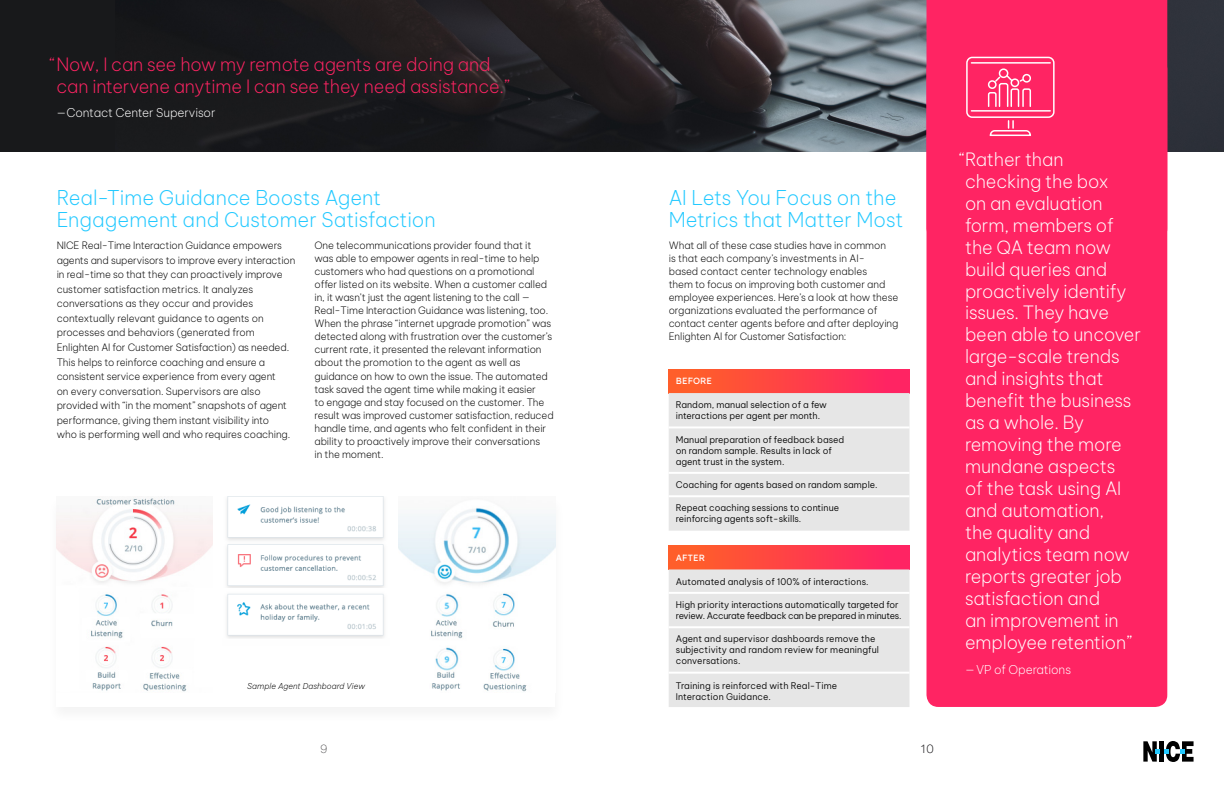
<style>
.page{position:relative;width:1224px;height:792px;background:#fff}
.page>*{position:absolute;margin:0;border:0;box-sizing:border-box;transform-origin:0 0}
.t1{font:200 20px/22px "Be Vietnam Pro";color:#23c9ff}
.t2{font:200 18px/22px "Be Vietnam Pro";letter-spacing:-.01em;color:#fff}
.t3{font:200 18px/22px "Be Vietnam Pro";letter-spacing:-.01em;color:#ff2463}
.t4{font:200 12px "Be Vietnam Pro";letter-spacing:-.01em;color:#fff}
.t5{font:100 12px "Helvetica Neue LT Std";color:#414042}
.t6{font:200 10px/13.1px "Be Vietnam Pro";letter-spacing:-.01em;color:#000}
.t7{font:300 9px/11px "Be Vietnam Pro";color:#000}
.t8{font:300 9px/11px "Be Vietnam Pro";letter-spacing:-.025em;color:#000}
.t9{font:9px "Lexend";letter-spacing:.01em;color:#fff}
.t10{font:italic 200 8px "Be Vietnam Pro";letter-spacing:.01em;color:#000}
</style>
<div class="page">
<svg style="left:1143px;top:741px;width:51px;height:21px"></svg>
<div style="left:0;top:0;width:1224px;height:151px;background:#18191b"></div>
<img style="left:201px;top:0;width:1023px;height:151px">
<img style="left:398px;top:508px;width:157px;height:184px">
<img style="left:57px;top:497px;width:155px;height:195px">
<img style="left:227px;top:496px;width:157px;height:142px">
<div style="left:669px;top:369px;width:240px;height:24px;background:linear-gradient(to right,#ff6325,#ff2067)"></div>
<div style="left:669px;top:393px;width:240px;height:138px;background:#e6e6e6"></div>
<hr style="left:669px;top:426px;width:240px;height:2px;background:#fff">
<hr style="left:669px;top:472px;width:240px;height:2px;background:#fff">
<hr style="left:669px;top:495px;width:240px;height:2px;background:#fff">
<div style="left:669px;top:545px;width:240px;height:24px;background:linear-gradient(to right,#ff6325,#ff2067)"></div>
<div style="left:669px;top:569px;width:240px;height:138px;background:#e6e6e6"></div>
<hr style="left:669px;top:592px;width:240px;height:2px;background:#fff">
<hr style="left:669px;top:626px;width:240px;height:2px;background:#fff">
<hr style="left:669px;top:672px;width:240px;height:2px;background:#fff">
<div style="left:927px;top:0;width:240px;height:707px;background:#ff2463"></div>
<svg style="left:966px;top:57px;width:89px;height:79px;background:#ff497d"></svg>
<h2 class="t3" style="left:57px;top:51px;width:455px;text-indent:-7px">“Now, I can see how my remote agents are doing and can intervene anytime I can see they need assistance.”</h2>
<p class="t4" style="left:56px;top:103px;width:161px">—Contact Center Supervisor</p>
<h1 class="t1" style="left:57px;top:185px;width:381px">Real-Time Guidance Boosts Agent<br>Engagement and Customer Satisfaction</h1>
<p class="t6" style="left:315px;top:238px;width:241px">One telecommunications provider found that it<br>was able to empower agents in real-time to help customers who had questions on a promotional offer listed on its website. When a customer called in, it wasn’t just the agent listening to the call — Real-Time Interaction Guidance was listening, too.<br>When the phrase “internet upgrade promotion” was detected along with frustration over the customer’s current rate, it presented the relevant information about the promotion to the agent as well as guidance on how to own the issue. The automated task saved the agent time while making it easier<br>to engage and stay focused on the customer. The result was improved customer satisfaction, reduced handle time, and agents who felt confident in their ability to proactively improve their conversations<br>in the moment.</p>
<p class="t6" style="left:57px;top:237px;width:240px;line-height:14.6px">NICE Real-Time Interaction Guidance empowers agents and supervisors to improve every interaction in real-time so that they can proactively improve customer satisfaction metrics. It analyzes conversations as they occur and provides contextually relevant guidance to agents on processes and behaviors (generated from Enlighten AI for Customer Satisfaction) as needed.<br>This helps to reinforce coaching and ensure a consistent service experience from every agent<br>on every conversation. Supervisors are also provided with “in the moment” snapshots of agent performance, giving them instant visibility into<br>who is performing well and who requires coaching.</p>
<p class="t10" style="left:247px;top:679px;width:119px">Sample Agent Dashboard View</p>
<h1 class="t1" style="left:669px;top:185px;width:236px">AI Lets You Focus on the<br>Metrics that Matter Most</h1>
<p class="t6" style="left:669px;top:238px;width:231px">What all of these case studies have in common<br>is that each company’s investments in AI-<br>based contact center technology enables<br>them to focus on improving both customer and employee experiences. Here’s a look at how these organizations evaluated the performance of contact center agents before and after deploying Enlighten AI for Customer Satisfaction:</p>
<p class="t9" style="left:676px;top:374px;width:38px">BEFORE</p>
<p class="t7" style="left:676px;top:399px;width:153px">Random, manual selection of a few interactions per agent per month.</p>
<p class="t7" style="left:676px;top:433px;width:170px">Manual preparation of feedback based on random sample. Results in lack of agent trust in the system.</p>
<p class="t7" style="left:676px;top:478px;width:203px">Coaching for agents based on random sample.</p>
<p class="t7" style="left:676px;top:502px;width:165px">Repeat coaching sessions to continue reinforcing agents soft-skills.</p>
<p class="t9" style="left:676px;top:551px;width:31px">AFTER</p>
<p class="t7" style="left:676px;top:575px;width:194px">Automated analysis of 100% of interactions.</p>
<p class="t8" style="left:676px;top:598px;width:227px">High priority interactions automatically targeted for review. Accurate feedback can be prepared in minutes.</p>
<p class="t7" style="left:676px;top:633px;width:205px">Agent and supervisor dashboards remove the subjectivity and random review for meaningful conversations.</p>
<p class="t7" style="left:676px;top:679px;width:163px">Training is reinforced with Real-Time<br>Interaction Guidance.</p>
<p class="t5" style="left:321px;top:741px;width:8px">9</p>
<p class="t5" style="left:920px;top:741px;width:15px">10</p>
<p class="t2" style="left:965px;top:146px;width:178px;text-indent:-6px">“Rather than checking the box<br>on an evaluation form, members of the QA team now build queries and proactively identify issues. They have been able to uncover large-scale trends and insights that benefit the business as a whole. By removing the more mundane aspects<br>of the task using AI and automation,<br>the quality and analytics team now reports greater job satisfaction and<br>an improvement in employee retention”</p>
<p class="t4" style="left:965px;top:660px;width:108px">—VP of Operations</p>
</div>
